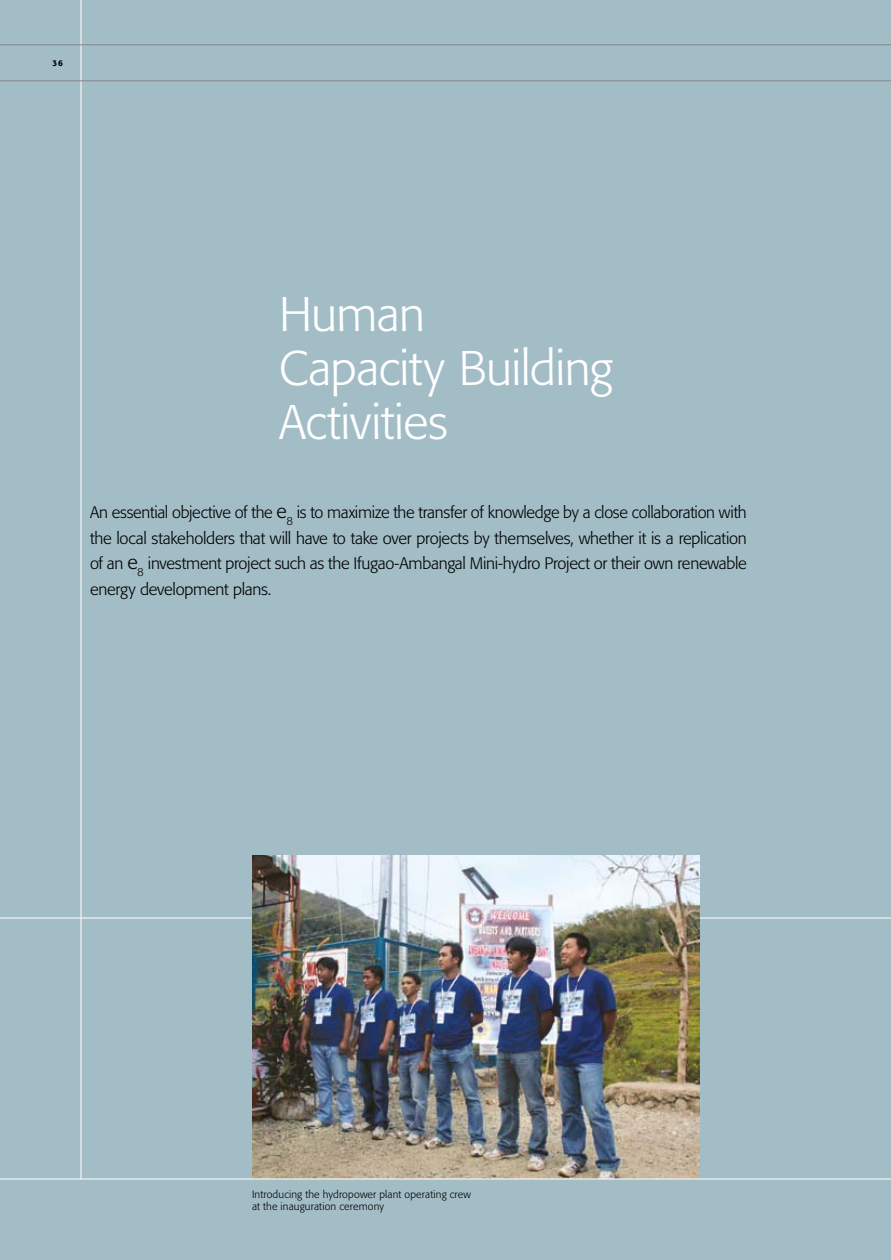
<style>
.page{position:relative;width:891px;height:1260px;background:#a3bdc6}
.page>*{position:absolute;margin:0;border:0;box-sizing:border-box;transform-origin:0 0}
.t1{font:300 48px/54px "Formata";letter-spacing:-.01em;color:#fff}
.t2{font:300 16.5px/25.5px "Formata";letter-spacing:-.02em;color:#000;text-align:justify}
.t3{font:300 10.5px/12.6px "Formata";letter-spacing:.015em;color:#000}
.t4{font:500 8.25px "Formata";color:#000}
.s1{font-size:19.8px}
</style>
<div class="page">
<hr style="left:81px;top:0;width:1px;height:1179px;background:#fff">
<hr style="left:0;top:918px;width:891px;height:1px;background:#fff">
<img style="left:252px;top:855px;width:447px;height:324px">
<hr style="left:0;top:1179px;width:891px;height:1px;background:#fff">
<hr style="left:0;top:45px;width:81px;height:1px;background:#808788">
<hr style="left:81px;top:45px;width:810px;height:1px;background:#808788">
<hr style="left:0;top:81px;width:81px;height:1px;background:#808788">
<hr style="left:81px;top:81px;width:810px;height:1px;background:#808788">
<p class="t4" style="left:52px;top:58px;width:12px">36</p>
<h1 class="t1" style="left:279px;top:287px;width:335px">Human<br>Capacity Building<br>Activities</h1>
<p class="t2" style="left:90px;top:500px;width:658px">An essential objective of the <span class="s1">e</span><sub>8</sub> is to maximize the transfer of knowledge by a close collaboration with the local stakeholders that will have to take over projects by themselves, whether it is a replication of an <span class="s1">e</span><sub>8</sub> investment project such as the Ifugao-Ambangal Mini-hydro Project or their own renewable energy development plans.</p>
<p class="t3" style="left:252px;top:1188px;width:220px">Introducing the hydropower plant operating crew at the inauguration ceremony</p>
</div>
